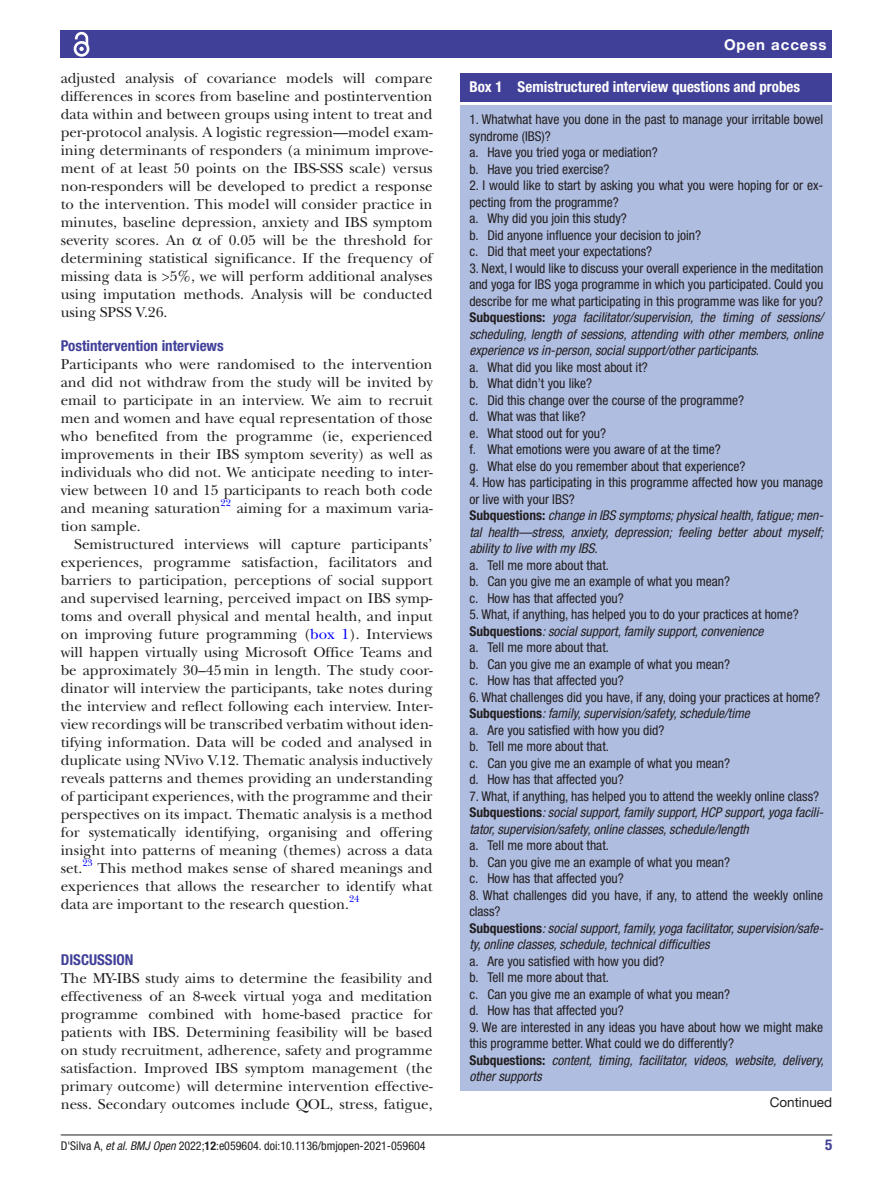
<style>
.page{position:relative;width:893px;height:1191px;background:#fff}
.page>*{position:absolute;margin:0;border:0;box-sizing:border-box;transform-origin:0 0}
.t1{font:15px/18px "New Baskerville";color:#231f20;text-align:justify}
.t2{font:700 condensed 15px "Helvetica Neue LT Std";color:#fff}
.t3{font:700 condensed 15px "Helvetica Neue LT Std";color:#414099}
.t4{font:700 15px "Helvetica Neue LT Std";letter-spacing:.065em;color:#fff}
.t5{font:condensed 13.5px/16.5px "Helvetica Neue LT Std";color:#231f20}
.t6{font:italic condensed 13.5px/16.5px "Helvetica Neue LT Std";color:#231f20}
.t7{font:13.5px "Helvetica Neue LT Std";color:#231f20}
.t8{font:condensed 12px "Helvetica Neue LT Std";color:#231f20}
.t9{font:9.9px "New Baskerville";color:#00f}
.s1{color:#00f}
.s2{font-weight:700}
.s3{font-style:italic}
.s4{font-style:normal}
.s5{font-weight:700;font-style:normal}
</style>
<div class="page">
<hr style="left:61px;top:1134px;width:771px;height:1px;background:#231f20">
<div style="left:61px;top:31px;width:771px;height:27px;background:#414099"></div>
<svg style="left:73px;top:31px;width:17px;height:26px"></svg>
<div style="left:460px;top:73px;width:372px;height:28px;background:#414099"></div>
<div style="left:460px;top:106px;width:372px;height:984px;background:#afbde1"></div>
<p class="t1" style="left:61px;top:69px;width:373px">adjusted analysis of covariance models will compare differences in scores from baseline and postintervention data within and between groups using intent to treat and per-protocol analysis. A logistic regression—model exam&shy;ining determinants of responders (a minimum improve&shy;ment of at least 50 points on the IBS-SSS scale) versus non-responders will be developed to predict a response to the intervention. This model will consider practice in minutes, baseline depression, anxiety and IBS symptom severity scores. An</p>
<p class="t1" style="left:61px;top:231px;width:373px;text-indent:148px">of 0.05 will be the threshold for determining statistical significance. If the frequency of missing data is &gt;5%, we will perform additional analyses using imputation methods. Analysis will be conducted using SPSS V.26.</p>
<p class="t3" style="left:61px;top:336px;width:165px">Postintervention interviews</p>
<p class="t1" style="left:61px;top:355px;width:373px">Participants who were randomised to the intervention and did not withdraw from the study will be invited by email to participate in an interview. We aim to recruit men and women and have equal representation of those who benefited from the programme (ie, experienced improvements in their IBS symptom severity) as well as individuals who did not. We anticipate needing to inter&shy;view between 10 and 15 participants to reach both code and meaning saturation</p>
<p class="t9" style="left:221px;top:497px;width:12px">22</p>
<p class="t1" style="left:237px;top:499px;width:197px">aiming for a maximum varia-</p>
<p class="t1" style="left:61px;top:517px;width:82px">tion sample.</p>
<p class="t1" style="left:74px;top:535px;width:360px">Semistructured interviews will capture participants’</p>
<p class="t1" style="left:61px;top:553px;width:373px">experiences, programme satisfaction, facilitators and</p>
<p class="t1" style="left:61px;top:571px;width:373px">barriers to participation, perceptions of social support</p>
<p class="t1" style="left:61px;top:589px;width:373px">and supervised learning, perceived impact on IBS symp-</p>
<p class="t1" style="left:61px;top:607px;width:373px">toms and overall physical and mental health, and input</p>
<p class="t1" style="left:61px;top:625px;width:373px">on improving future programming (<span class="s1">box 1</span>). Interviews</p>
<p class="t1" style="left:61px;top:643px;width:373px">will happen virtually using Microsoft Office Teams and</p>
<p class="t1" style="left:61px;top:661px;width:373px">be approximately 30–45min in length. The study coor-</p>
<p class="t1" style="left:61px;top:679px;width:373px">dinator will interview the participants, take notes during</p>
<p class="t1" style="left:61px;top:697px;width:373px">the interview and reflect following each interview. Inter-</p>
<p class="t1" style="left:61px;top:715px;width:373px">view recordings will be transcribed verbatim without iden-</p>
<p class="t1" style="left:61px;top:733px;width:373px">tifying information. Data will be coded and analysed in</p>
<p class="t1" style="left:61px;top:751px;width:373px">duplicate using NVivo V.12. Thematic analysis inductively</p>
<p class="t1" style="left:61px;top:769px;width:373px">reveals patterns and themes providing an understanding</p>
<p class="t1" style="left:61px;top:787px;width:373px">of participant experiences, with the programme and their</p>
<p class="t1" style="left:61px;top:805px;width:373px">perspectives on its impact. Thematic analysis is a method</p>
<p class="t1" style="left:61px;top:823px;width:373px">for systematically identifying, organising and offering</p>
<p class="t1" style="left:61px;top:841px;width:373px">insight into patterns of meaning (themes) across a data</p>
<p class="t1" style="left:61px;top:859px;width:23px">set.</p>
<p class="t9" style="left:82px;top:857px;width:12px">23</p>
<p class="t1" style="left:61px;top:859px;width:373px;text-indent:37px">This method makes sense of shared meanings and experiences that allows the researcher to identify what data are important to the research question.</p>
<p class="t9" style="left:349px;top:893px;width:12px">24</p>
<p class="t3" style="left:61px;top:951px;width:74px">DISCUSSION</p>
<p class="t1" style="left:61px;top:969px;width:373px">The MY-IBS study aims to determine the feasibility and effectiveness of an 8-week virtual yoga and meditation programme combined with home-based practice for patients with IBS. Determining feasibility will be based on study recruitment, adherence, safety and programme satisfaction. Improved IBS symptom management (the primary outcome) will determine intervention effective&shy;ness. Secondary outcomes include QOL, stress, fatigue,</p>
<p class="t4" style="left:724px;top:35px;width:104px">Open access</p>
<p class="t2" style="left:469px;top:78px;width:332px">Box 1 Semistructured interview questions and probes</p>
<p class="t5" style="left:469px;top:111px;width:355px">1. Whatwhat have you done in the past to manage your irritable bowel syndrome (IBS)?<br>a. Have you tried yoga or mediation?<br>b. Have you tried exercise?</p>
<p class="t5" style="left:469px;top:177px;width:355px">2. I would like to start by asking you what you were hoping for or ex&shy;pecting from the programme?<br>a. Why did you join this study?<br>b. Did anyone influence your decision to join?<br>c. Did that meet your expectations?</p>
<p class="t5" style="left:469px;top:260px;width:355px">3. Next, I would like to discuss your overall experience in the meditation and yoga for IBS yoga programme in which you participated. Could you describe for me what participating in this programme was like for you?<br><span class="s2">Subquestions:</span> <span class="s3">yoga facilitator/supervision, the timing of sessions/ scheduling, length of sessions, attending with other members, online experience vs in-person, social support/other participants</span>.<br>a. What did you like most about it?<br>b. What didn’t you like?<br>c. Did this change over the course of the programme?<br>d. What was that like?<br>e. What stood out for you?<br>f. What emotions were you aware of at the time?<br>g. What else do you remember about that experience?</p>
<p class="t5" style="left:469px;top:474px;width:356px">4. How has participating in this programme affected how you manage or live with your IBS?<br><span class="s2">Subquestions:</span> <span class="s3">change in IBS symptoms; physical health, fatigue; men&shy;tal health—stress, anxiety, depression; feeling better about myself; ability to live with my IBS</span>.<br>a. Tell me more about that.<br>b. Can you give me an example of what you mean?<br>c. How has that affected you?</p>
<p class="t5" style="left:469px;top:606px;width:331px">5. What, if anything, has helped you to do your practices at home?<br><span class="s2">Subquestions</span><span class="s3">: social support, family support, convenience<br></span>a. Tell me more about that.<br>b. Can you give me an example of what you mean?<br>c. How has that affected you?</p>
<p class="t5" style="left:469px;top:688px;width:352px">6. What challenges did you have, if any, doing your practices at home?<br><span class="s2">Subquestions</span><span class="s3">: family, supervision/safety, schedule/time<br></span>a. Are you satisfied with how you did?<br>b. Tell me more about that.<br>c. Can you give me an example of what you mean?<br>d. How has that affected you?</p>
<p class="t6" style="left:469px;top:788px;width:356px"><span class="s4">7. What, if anything, has helped you to attend the weekly online class?<br></span><span class="s5">Subquestions</span>: social support, family support, HCP support, yoga facili&shy;tator, supervision/safety, online classes, schedule/length</p>
<p class="t5" style="left:469px;top:837px;width:262px">a. Tell me more about that.<br>b. Can you give me an example of what you mean? c. How has that affected you?</p>
<p class="t6" style="left:469px;top:887px;width:356px"><span class="s4">8. What challenges did you have, if any, to attend the weekly online class?<br></span><span class="s5">Subquestions</span>: social support, family, yoga facilitator, supervision/safe&shy;ty, online classes, schedule, technical difficulties</p>
<p class="t5" style="left:469px;top:952px;width:262px">a. Are you satisfied with how you did?<br>b. Tell me more about that.<br>c. Can you give me an example of what you mean? d. How has that affected you?</p>
<p class="t5" style="left:469px;top:1018px;width:356px">9. We are interested in any ideas you have about how we might make this programme better. What could we do differently?<br><span class="s2">Subquestions:</span> <span class="s3">content, timing, facilitator, videos, website, delivery, other supports</span></p>
<p class="t7" style="left:770px;top:1093px;width:64px">Continued</p>
<p class="t8" style="left:61px;top:1138px;width:366px">D'Silva A, <span class="s3">et al</span>. <span class="s3">BMJ Open</span> 2022;<span class="s2">12</span>:e059604. doi:10.1136/bmjopen-2021-059604</p>
<p class="t3" style="left:825px;top:1135px;width:9px">5</p>
</div>
